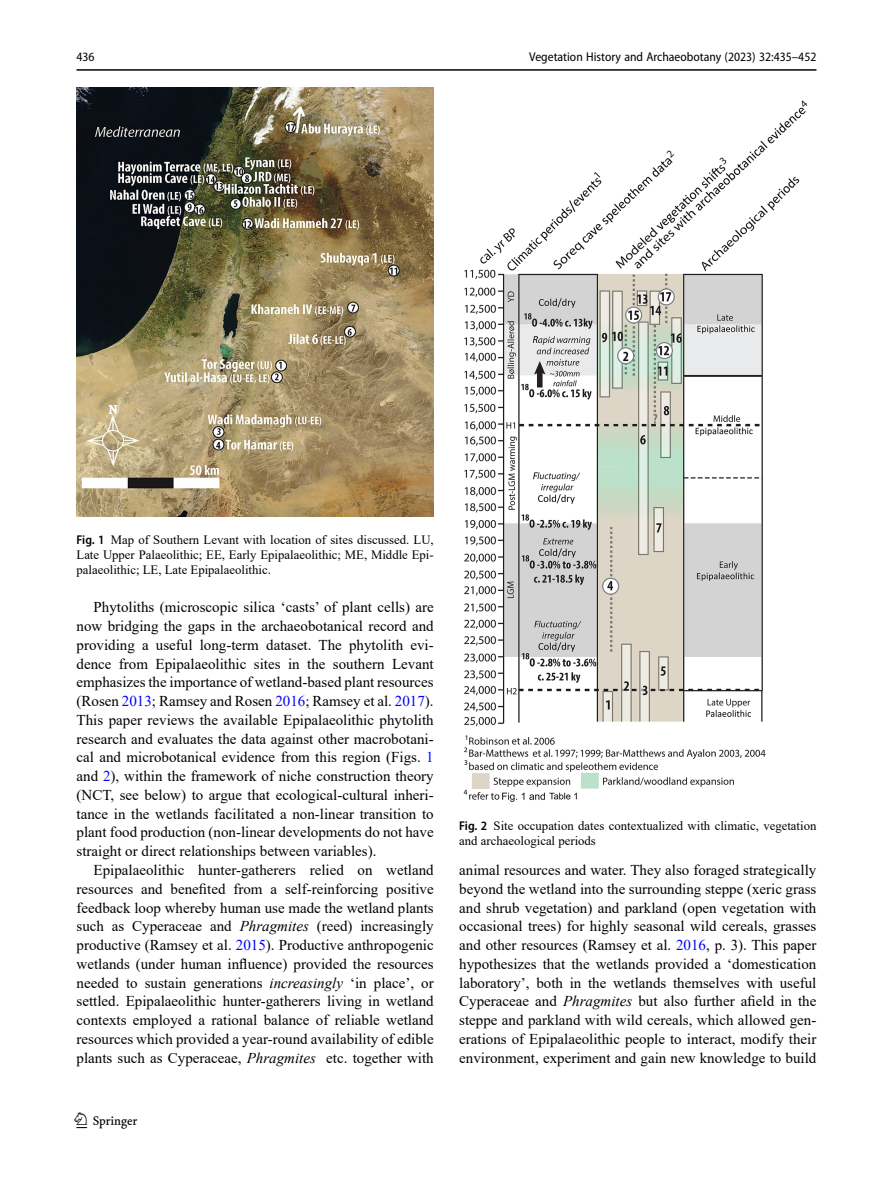
<style>
.page{position:relative;width:893px;height:1187px;background:#fff}
.page>*{position:absolute;margin:0;border:0;box-sizing:border-box;transform-origin:0 0}
.t1{font:22.5px "Springnew";color:#000}
.Body_Text_Indent{font:15px/18.8px "Times New Roman";color:#000;text-align:justify}
.Figure_Caption{font:12.75px/15px "Times New Roman";color:#000}
.t2{font:semi-condensed 12.75px "Myriad Pro";color:#000}
.s1{font-family:"Myriad Pro";font-weight:600;font-stretch:semi-condensed}
.s2{color:#00f}
.s3{font-style:italic}
</style>
<div class="page">
<hr style="left:77px;top:69px;width:739px;height:2px;background:#000">
<img style="left:463px;top:100px;width:345px;height:702px">
<img style="left:77px;top:87px;width:357px;height:429px">
<p class="t2" style="left:77px;top:49px;width:20px">436</p>
<p class="t2" style="left:529px;top:49px;width:289px">Vegetation History and Archaeobotany (2023) 32:435–452</p>
<p class="Figure_Caption" style="left:77px;top:532px;width:359px;text-align:justify"><span class="s1">Fig. 1</span> Map of Southern Levant with location of sites discussed. LU, Late Upper Palaeolithic; EE, Early Epipalaeolithic; ME, Middle Epi&shy;palaeolithic; LE, Late Epipalaeolithic.</p>
<p class="Body_Text_Indent" style="left:77px;top:597px;width:359px;text-indent:17px">Phytoliths (microscopic silica ‘casts’ of plant cells) are now bridging the gaps in the archaeobotanical record and providing a useful long-term dataset. The phytolith evi&shy;dence from Epipalaeolithic sites in the southern Levant emphasizes the importance of wetland-based plant resources (Rosen <span class="s2">2013</span>; Ramsey and Rosen <span class="s2">2016</span>; Ramsey et al. <span class="s2">2017</span>).<br>This paper reviews the available Epipalaeolithic phytolith research and evaluates the data against other macrobotani&shy;cal and microbotanical evidence from this region (Figs. <span class="s2">1 </span>and <span class="s2">2</span>), within the framework of niche construction theory (NCT, see below) to argue that ecological-cultural inheri&shy;tance in the wetlands facilitated a non-linear transition to plant food production (non-linear developments do not have straight or direct relationships between variables).</p>
<p class="Body_Text_Indent" style="left:77px;top:860px;width:359px;text-indent:17px">Epipalaeolithic hunter-gatherers relied on wetland resources and benefited from a self-reinforcing positive feedback loop whereby human use made the wetland plants such as Cyperaceae and <span class="s3">Phragmites</span> (reed) increasingly productive (Ramsey et al. <span class="s2">2015</span>). Productive anthropogenic wetlands (under human influence) provided the resources needed to sustain generations <span class="s3">increasingly</span> ‘in place’, or settled. Epipalaeolithic hunter-gatherers living in wetland contexts employed a rational balance of reliable wetland resources which provided a year-round availability of edible plants such as Cyperaceae, <span class="s3">Phragmites</span> etc. together with</p>
<p class="Body_Text_Indent" style="left:459px;top:860px;width:359px">animal resources and water. They also foraged strategically beyond the wetland into the surrounding steppe (xeric grass and shrub vegetation) and parkland (open vegetation with occasional trees) for highly seasonal wild cereals, grasses and other resources (Ramsey et al. <span class="s2">2016</span>, p. 3). This paper hypothesizes that the wetlands provided a ‘domestication laboratory’, both in the wetlands themselves with useful Cyperaceae and <span class="s3">Phragmites</span> but also further afield in the steppe and parkland with wild cereals, which allowed gen&shy;erations of Epipalaeolithic people to interact, modify their environment, experiment and gain new knowledge to build</p>
<p class="Figure_Caption" style="left:459px;top:817px;width:359px"><span class="s1">Fig. 2</span> Site occupation dates contextualized with climatic, vegetation and archaeological periods</p>
<h1 class="t1" style="left:77px;top:1107px;width:63px">1 3</h1>
</div>
